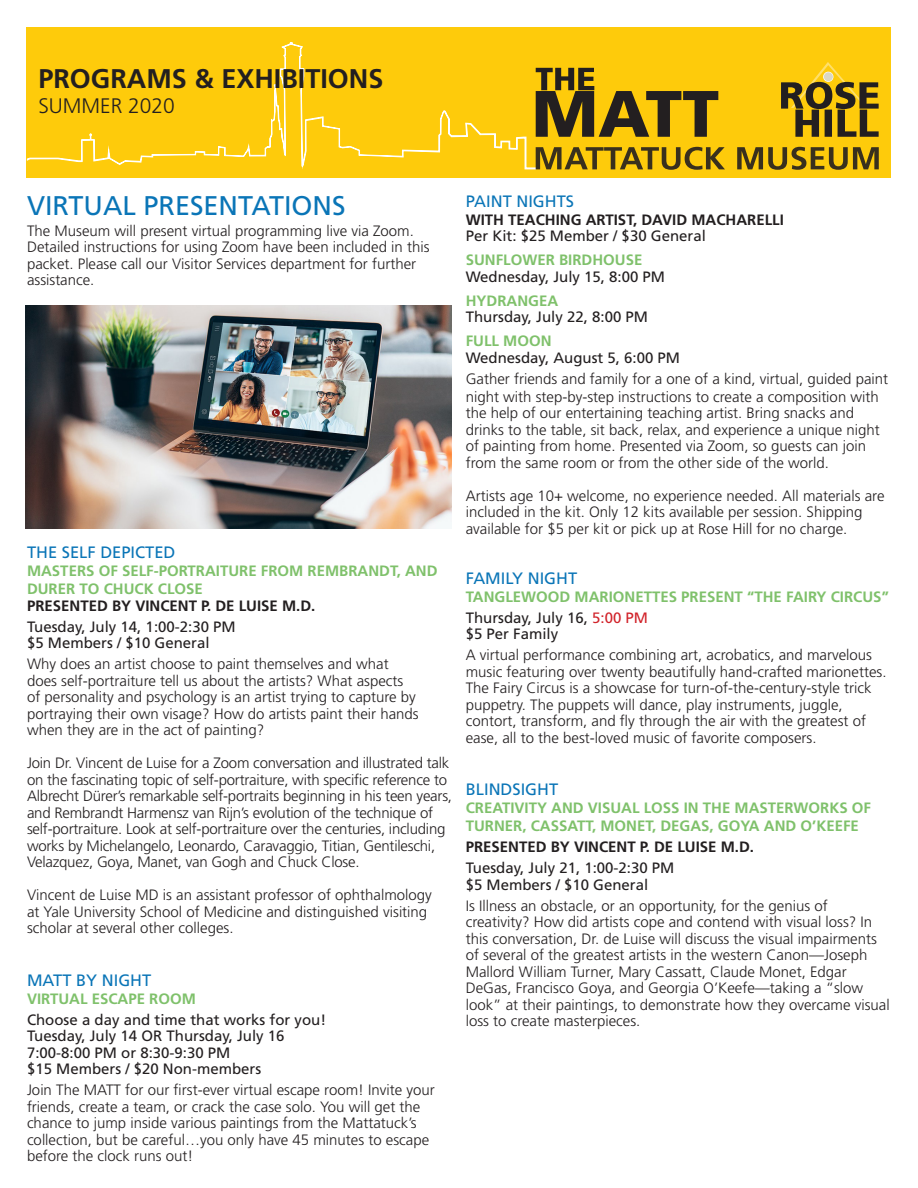
<style>
.page{position:relative;width:918px;height:1188px;background:#fff}
.page>*{position:absolute;margin:0;border:0;box-sizing:border-box;transform-origin:0 0}
.t1{font:27px "Frutiger LT Std";color:#0a75b7}
.t2{font:700 27px "Frutiger LT Std";color:#231f20}
.t3{font:300 21px "Frutiger LT Std";color:#231f20}
.t4{font:16.5px "Frutiger LT Std";color:#0a75b7}
.t5{font:300 15px/16.5px "Frutiger LT Std";color:#231f20}
.t6{font:15px "Frutiger LT Std";color:#231f20}
.t7{font:700 15px/18px "Frutiger LT Std";color:#7fc16b}
.t8{font:700 15px "Frutiger LT Std";color:#231f20}
.s1{color:#d1232a}
</style>
<div class="page">
<img style="left:26px;top:306px;width:426px;height:222px">
<div style="left:26px;top:27px;width:865px;height:150px;background:#fecb0b"></div>
<svg style="left:27px;top:42px;width:509px;height:128px"></svg>
<svg style="left:536px;top:62px;width:343px;height:75px"></svg>
<svg style="left:536px;top:147px;width:343px;height:23px"></svg>
<p class="t2" style="left:38px;top:63px;width:347px">PROGRAMS &amp; EXHIBITIONS</p>
<p class="t3" style="left:38px;top:94px;width:138px">SUMMER 2020</p>
<p class="t1" style="left:27px;top:189px;width:320px">VIRTUAL PRESENTATIONS</p>
<p class="t5" style="left:27px;top:222px;width:404px">The Museum will present virtual programming live via Zoom.<br>Detailed instructions for using Zoom have been included in this packet. Please call our Visitor Services department for further assistance.</p>
<p class="t4" style="left:27px;top:543px;width:150px">THE SELF DEPICTED</p>
<p class="t7" style="left:27px;top:562px;width:412px">MASTERS OF SELF-PORTRAITURE FROM REMBRANDT, AND<br>DURER TO CHUCK CLOSE</p>
<p class="t8" style="left:27px;top:596px;width:290px">PRESENTED BY VINCENT P. DE LUISE M.D.</p>
<p class="t6" style="left:27px;top:617px;width:210px">Tuesday, July 14, 1:00-2:30 PM</p>
<p class="t6" style="left:27px;top:634px;width:184px">$5 Members / $10 General</p>
<p class="t5" style="left:27px;top:656px;width:393px">Why does an artist choose to paint themselves and what does self-portraiture tell us about the artists? What aspects of personality and psychology is an artist trying to capture by portraying their own visage? How do artists paint their hands when they are in the act of painting?</p>
<p class="t5" style="left:27px;top:755px;width:427px">Join Dr. Vincent de Luise for a Zoom conversation and illustrated talk on the fascinating topic of self-portraiture, with specific reference to Albrecht Dürer’s remarkable self-portraits beginning in his teen years, and Rembrandt Harmensz van Rijn’s evolution of the technique of self-portraiture. Look at self-portraiture over the centuries, including works by Michelangelo, Leonardo, Caravaggio, Titian, Gentileschi, Velazquez, Goya, Manet, van Gogh and Chuck Close.</p>
<p class="t5" style="left:27px;top:887px;width:406px">Vincent de Luise MD is an assistant professor of ophthalmology at Yale University School of Medicine and distinguished visiting scholar at several other colleges.</p>
<p class="t4" style="left:27px;top:970px;width:126px">MATT BY NIGHT</p>
<p class="t7" style="left:27px;top:990px;width:170px">VIRTUAL ESCAPE ROOM</p>
<p class="t6" style="left:27px;top:1011px;width:301px">Choose a day and time that works for you!</p>
<p class="t6" style="left:27px;top:1027px;width:259px">Tuesday, July 14 OR Thursday, July 16</p>
<p class="t6" style="left:27px;top:1044px;width:205px">7:00-8:00 PM or 8:30-9:30 PM</p>
<p class="t6" style="left:27px;top:1060px;width:236px">$15 Members / $20 Non-members</p>
<p class="t5" style="left:27px;top:1082px;width:409px">Join The MATT for our first-ever virtual escape room! Invite your</p>
<p class="t5" style="left:27px;top:1099px;width:404px">friends, create a team, or crack the case solo. You will get the chance to jump inside various paintings from the Mattatuck’s collection, but be careful…you only have 45 minutes to escape before the clock runs out!</p>
<p class="t4" style="left:466px;top:191px;width:110px">PAINT NIGHTS</p>
<p class="t8" style="left:466px;top:211px;width:320px">WITH TEACHING ARTIST, DAVID MACHARELLI</p>
<p class="t6" style="left:466px;top:227px;width:242px">Per Kit: $25 Member / $30 General</p>
<p class="t7" style="left:466px;top:251px;width:178px">SUNFLOWER BIRDHOUSE</p>
<p class="t6" style="left:466px;top:268px;width:201px">Wednesday, July 15, 8:00 PM</p>
<p class="t7" style="left:466px;top:292px;width:94px">HYDRANGEA</p>
<p class="t6" style="left:466px;top:308px;width:184px">Thursday, July 22, 8:00 PM</p>
<p class="t7" style="left:466px;top:332px;width:87px">FULL MOON</p>
<p class="t6" style="left:466px;top:349px;width:216px">Wednesday, August 5, 6:00 PM</p>
<p class="t5" style="left:466px;top:370px;width:424px;line-height:18px">Gather friends and family for a one of a kind, virtual, guided paint night with step-by-step instructions to create a composition with</p>
<p class="t5" style="left:466px;top:405px;width:415px">the help of our entertaining teaching artist. Bring snacks and drinks to the table, sit back, relax, and experience a unique night of painting from home. Presented via Zoom, so guests can join from the same room or from the other side of the world.</p>
<p class="t5" style="left:466px;top:488px;width:420px">Artists age 10+ welcome, no experience needed. All materials are included in the kit. Only 12 kits available per session. Shipping available for $5 per kit or pick up at Rose Hill for no charge.</p>
<p class="t4" style="left:466px;top:568px;width:113px">FAMILY NIGHT</p>
<p class="t7" style="left:466px;top:587px;width:425px">TANGLEWOOD MARIONETTES PRESENT “THE FAIRY CIRCUS”</p>
<p class="t6" style="left:466px;top:609px;width:184px">Thursday, July 16, <span class="s1">5:00 PM</span></p>
<p class="t6" style="left:466px;top:625px;width:94px">$5 Per Family</p>
<p class="t5" style="left:466px;top:647px;width:422px">A virtual performance combining art, acrobatics, and marvelous music featuring over twenty beautifully hand-crafted marionettes.<br>The Fairy Circus is a showcase for turn-of-the-century-style trick puppetry. The puppets will dance, play instruments, juggle, contort, transform, and fly through the air with the greatest of ease, all to the best-loved music of favorite composers.</p>
<p class="t4" style="left:466px;top:780px;width:94px">BLINDSIGHT</p>
<p class="t7" style="left:466px;top:799px;width:407px">CREATIVITY AND VISUAL LOSS IN THE MASTERWORKS OF<br>TURNER, CASSATT, MONET, DEGAS, GOYA AND O’KEEFE</p>
<p class="t8" style="left:466px;top:838px;width:290px">PRESENTED BY VINCENT P. DE LUISE M.D.</p>
<p class="t6" style="left:466px;top:859px;width:210px">Tuesday, July 21, 1:00-2:30 PM</p>
<p class="t6" style="left:466px;top:876px;width:184px">$5 Members / $10 General</p>
<p class="t5" style="left:466px;top:898px;width:425px">Is Illness an obstacle, or an opportunity, for the genius of creativity? How did artists cope and contend with visual loss? In this conversation, Dr. de Luise will discuss the visual impairments of several of the greatest artists in the western Canon—Joseph Mallord William Turner, Mary Cassatt, Claude Monet, Edgar DeGas, Francisco Goya, and Georgia O’Keefe—taking a “slow look” at their paintings, to demonstrate how they overcame visual loss to create masterpieces.</p>
</div>
